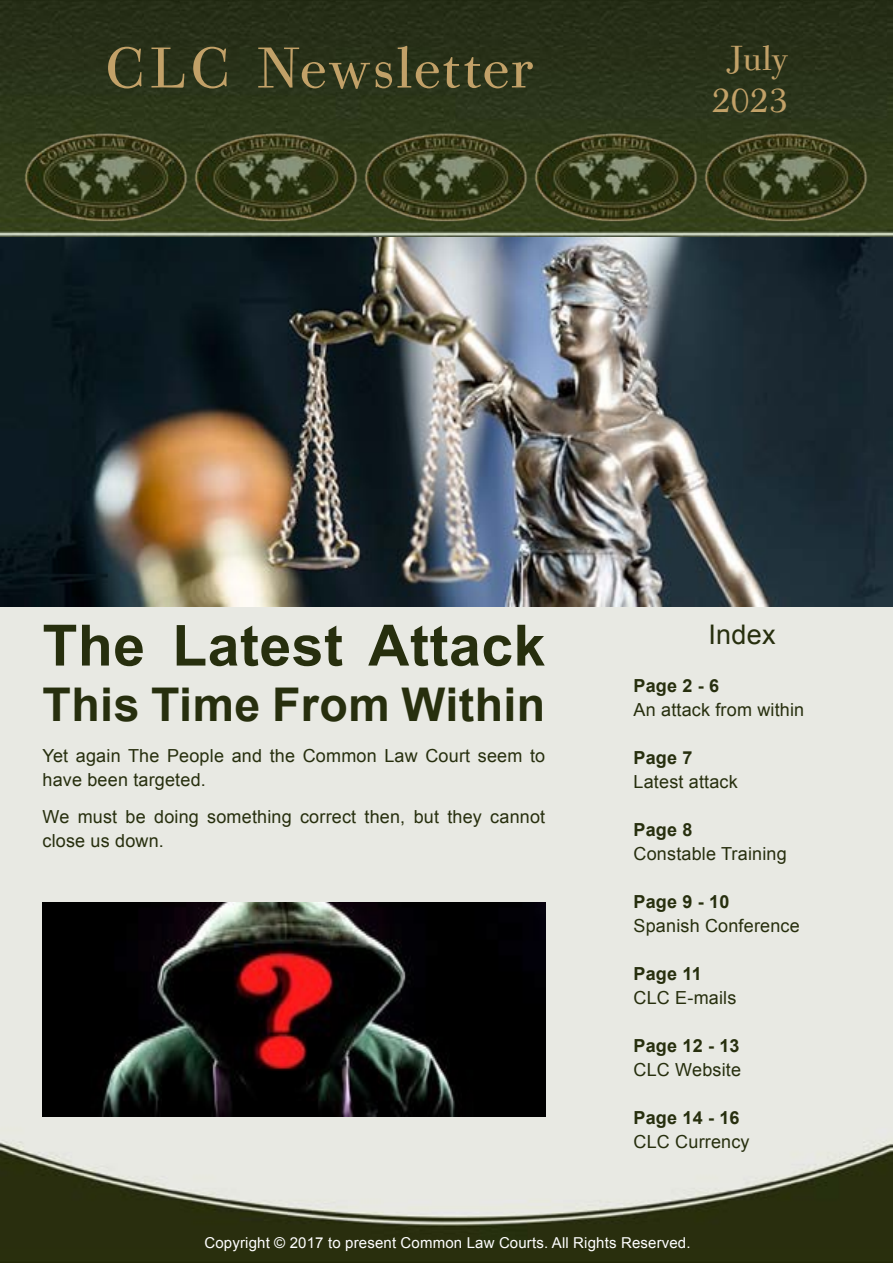
<style>
.page{position:relative;width:893px;height:1263px;background:#fff}
.page>*{position:absolute;margin:0;border:0;box-sizing:border-box;transform-origin:0 0}
.t1{font:60px "Bodoni Old Fas URWT";letter-spacing:.035em;color:#c2a168}
.t2{font:700 57px "Arial";letter-spacing:.01em;color:#272f0e}
.t3{font:700 46.5px "Arial";letter-spacing:.01em;color:#272f0e}
.t4{font:36px/42px "Bodoni Old Fas URWT";letter-spacing:.01em;color:#c2a168;text-align:center}
.t5{font:27px "Arial";letter-spacing:.01em;color:#272f0e}
.t6{font:18px/24px "Arial";letter-spacing:.01em;color:#272f0e}
.t7{font:700 18px "Arial";letter-spacing:.01em;color:#272f0e}
.t8{font:15px "Arial";letter-spacing:.01em;color:#fff}
</style>
<div class="page">
<img style="left:0;top:0;width:893px;height:1263px">
<img style="left:21px;top:129px;width:851px;height:97px">
<img style="left:0;top:237px;width:893px;height:369px">
<img style="left:43px;top:903px;width:502px;height:214px">
<h1 class="t1" style="left:105px;top:29px;width:430px">CLC Newsletter</h1>
<h3 class="t4" style="left:712px;top:36px;width:77px">July<br>2023</h3>
<h2 class="t2" style="left:43px;top:608px;width:504px">The Latest Attack</h2>
<h3 class="t3" style="left:43px;top:674px;width:504px">This Time From Within</h3>
<p class="t6" style="left:43px;top:744px;width:504px">Yet again The People and the Common Law Court seem to have been targeted.</p>
<p class="t6" style="left:43px;top:805px;width:504px">We must be doing something correct then, but they cannot close us down.</p>
<h3 class="t5" style="left:708px;top:616px;width:69px">Index</h3>
<p class="t7" style="left:634px;top:673px;width:87px">Page 2 - 6</p>
<p class="t6" style="left:634px;top:697px;width:172px">An attack from within</p>
<p class="t7" style="left:634px;top:745px;width:60px">Page 7</p>
<p class="t6" style="left:634px;top:769px;width:106px">Latest attack</p>
<p class="t7" style="left:634px;top:817px;width:60px">Page 8</p>
<p class="t6" style="left:634px;top:841px;width:155px">Constable Training</p>
<p class="t7" style="left:634px;top:889px;width:97px">Page 9 - 10</p>
<p class="t6" style="left:634px;top:913px;width:168px">Spanish Conference</p>
<p class="t7" style="left:634px;top:961px;width:70px">Page 11</p>
<p class="t6" style="left:634px;top:985px;width:104px">CLC E-mails</p>
<p class="t7" style="left:634px;top:1033px;width:108px">Page 12 - 13</p>
<p class="t6" style="left:634px;top:1057px;width:109px">CLC Website</p>
<p class="t7" style="left:634px;top:1105px;width:108px">Page 14 - 16</p>
<p class="t6" style="left:634px;top:1129px;width:117px">CLC Currency</p>
<p class="t8" style="left:204px;top:1232px;width:488px">Copyright © 2017 to present Common Law Courts. All Rights Reserved.</p>
</div>
